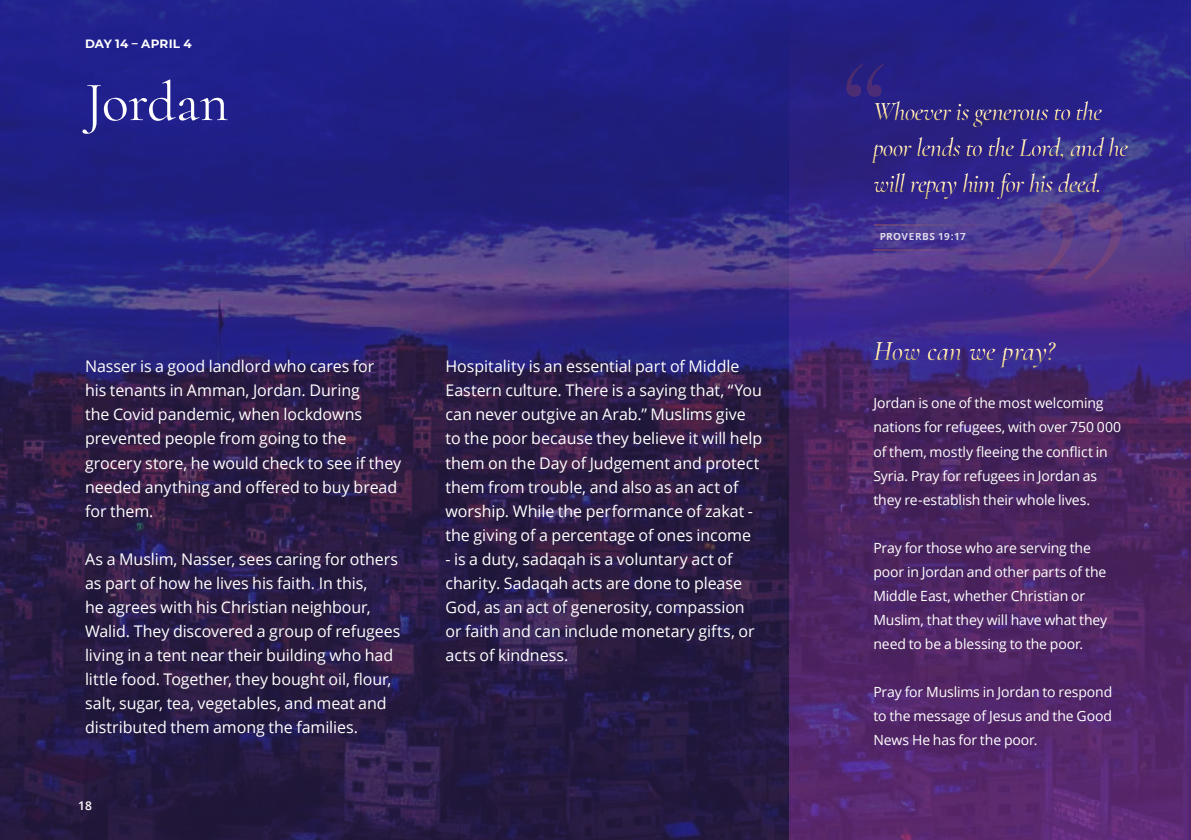
<style>
.page{position:relative;width:1191px;height:840px;background:#fff}
.page>*{position:absolute;margin:0;border:0;box-sizing:border-box;transform-origin:0 0}
.t1{font:56px "Cormorant";letter-spacing:-.01em;color:#fff}
.t2{font:italic 600 28px "Cormorant";letter-spacing:-.01em;color:#ffe4a9}
.t3{font:italic 600 26px/36px "Cormorant";letter-spacing:-.035em;color:#ffe4a9}
.t4{font:16px/24px "Open Sans";letter-spacing:-.005em;color:#fff}
.t5{font:14px/24px "Open Sans";letter-spacing:-.01em;color:#fff}
.t6{font:700 12px "Montserrat";letter-spacing:.01em;color:#fff}
.t7{font:600 12px "Open Sans";color:#fff}
.t8{font:700 10px "Open Sans";letter-spacing:.045em;color:#fff}
</style>
<div class="page">
<img style="left:0;top:0;width:789px;height:839px">
<svg style="left:789px;top:0;width:402px;height:839px;background:#472672"></svg>
<div style="left:863px;top:328px;width:204px;height:50px;background:#462d89"></div>
<div style="left:863px;top:332px;width:207px;height:50px;background:#000;opacity:.75"></div>
<div style="left:862px;top:87px;width:278px;height:103px;background:#272086"></div>
<div style="left:862px;top:106px;width:278px;height:108px;background:#000;opacity:.5"></div>
<svg style="left:846px;top:64px;width:37px;height:33px"></svg>
<svg style="left:1083px;top:203px;width:40px;height:76px;background:#5f3d86"></svg>
<svg style="left:1035px;top:203px;width:40px;height:76px;background:#5c3c86"></svg>
<hr style="left:873px;top:225px;width:167px;height:1px;background:#f08230">
<hr style="left:873px;top:250px;width:167px;height:1px;background:#f08230">
<p class="t6" style="left:85px;top:35px;width:108px">DAY 14 – APRIL 4</p>
<h1 class="t1" style="left:85px;top:68px;width:145px">Jordan</h1>
<p class="t4" style="left:85px;top:354px;width:318px">Nasser is a good landlord who cares for<br>his tenants in Amman, Jordan. During<br>the Covid pandemic, when lockdowns prevented people from going to the grocery store, he would check to see if they needed anything and offered to buy bread for them.</p>
<p class="t4" style="left:85px;top:546px;width:317px">As a Muslim, Nasser, sees caring for others as part of how he lives his faith. In this,<br>he agrees with his Christian neighbour, Walid. They discovered a group of refugees living in a tent near their building who had little food. Together, they bought oil, flour, salt, sugar, tea, vegetables, and meat and distributed them among the families.</p>
<p class="t7" style="left:78px;top:796px;width:15px">18</p>
<p class="t4" style="left:445px;top:354px;width:318px">Hospitality is an essential part of Middle Eastern culture. There is a saying that, “You can never outgive an Arab.” Muslims give to the poor because they believe it will help them on the Day of Judgement and protect them from trouble, and also as an act of worship. While the performance of zakat - the giving of a percentage of ones income</p>
<p class="t4" style="left:445px;top:546px;width:310px">- is a duty, sadaqah is a voluntary act of charity. Sadaqah acts are done to please God, as an act of generosity, compassion or faith and can include monetary gifts, or acts of kindness.</p>
<h3 class="t3" style="left:873px;top:94px;width:257px">Whoever is generous to the poor lends to the Lord, and he will repay him for his deed.</h3>
<p class="t8" style="left:879px;top:229px;width:88px">PROVERBS 19:17</p>
<h2 class="t2" style="left:873px;top:334px;width:183px">How can we pray?</h2>
<p class="t5" style="left:873px;top:391px;width:249px">Jordan is one of the most welcoming nations for refugees, with over 750 000 of them, mostly fleeing the conflict in Syria. Pray for refugees in Jordan as they re-establish their whole lives.</p>
<p class="t5" style="left:873px;top:535px;width:235px">Pray for those who are serving the poor in Jordan and other parts of the Middle East, whether Christian or Muslim, that they will have what they need to be a blessing to the poor.</p>
<p class="t5" style="left:873px;top:679px;width:240px;text-align:justify">Pray for Muslims in Jordan to respond to the message of Jesus and the Good News He has for the poor.</p>
</div>
